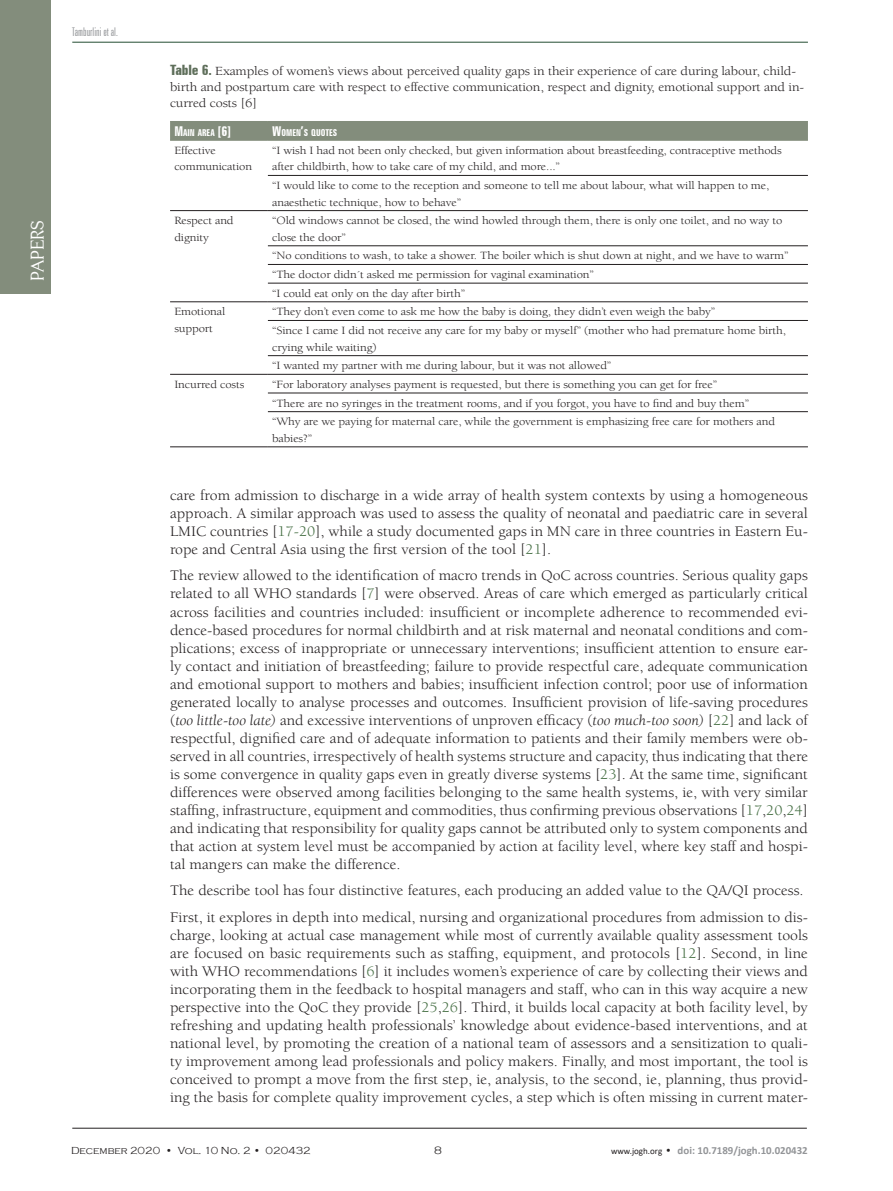
<style>
.page{position:relative;width:893px;height:1191px;background:#fff}
.page>*{position:absolute;margin:0;border:0;box-sizing:border-box;transform-origin:0 0}
.t1{font:18px "Centabel";color:#fff}
.tekst_osn{font:15px/18px "Berkeley Std";color:#231f20;text-align:justify;scale:1.05 1}
.potpisi_slike{font:12.9px/15.8px "Berkeley Std";letter-spacing:-.01em;color:#231f20;scale:1.11 1}
.t2{font:300 extra-condensed 12px "Zurich BT";color:#939598}
.txt_tab_1{font:11.4px/16.5px "Berkeley Std";letter-spacing:-.01em;color:#231f20;scale:1.11 1}
.t3{font:700 10.95px "Calibri";color:#939598}
.t4{font:300 10.95px "Copperplate Gothic";color:#231f20}
.t5{font:300 10.5px "Copperplate Gothic";color:#231f20}
.tablica_txt_head{font:700 extra-condensed 9.45px "Zurich BT";color:#fff}
.s1{font-family:"Zurich BT";font-weight:700;font-stretch:extra-condensed;font-size:14.25px;color:#5f6f5b}
.s2{font-size:13.5px}
.s3{color:#477045}
.s4{font-style:italic}
.s5{font-weight:400;font-size:9px;color:#231f20}
.s6{font-family:"Copperplate Gothic";font-weight:300;color:#231f20}
</style>
<div class="page">
<hr style="left:72px;top:1128px;width:735px;height:1px;background:#231f20">
<hr style="left:72px;top:42px;width:736px;height:1px;background:#244d32">
<div style="left:0;top:0;width:51px;height:293px;background:#838d7c"></div>
<div style="left:170px;top:122px;width:638px;height:18px;background:#838d7c"></div>
<hr style="left:268px;top:175px;width:540px;height:1px;background:#231f20">
<hr style="left:170px;top:210px;width:98px;height:1px;background:#231f20">
<hr style="left:268px;top:210px;width:540px;height:1px;background:#231f20">
<hr style="left:268px;top:245px;width:540px;height:1px;background:#231f20">
<hr style="left:268px;top:264px;width:540px;height:1px;background:#231f20">
<hr style="left:268px;top:283px;width:540px;height:1px;background:#231f20">
<hr style="left:170px;top:301px;width:98px;height:1px;background:#231f20">
<hr style="left:268px;top:301px;width:540px;height:1px;background:#231f20">
<hr style="left:268px;top:320px;width:540px;height:1px;background:#231f20">
<hr style="left:268px;top:355px;width:540px;height:1px;background:#231f20">
<hr style="left:170px;top:374px;width:98px;height:1px;background:#231f20">
<hr style="left:268px;top:374px;width:540px;height:1px;background:#231f20">
<hr style="left:268px;top:393px;width:540px;height:1px;background:#231f20">
<hr style="left:268px;top:411px;width:540px;height:1px;background:#231f20">
<hr style="left:170px;top:446px;width:98px;height:1px;background:#231f20">
<hr style="left:268px;top:446px;width:540px;height:1px;background:#231f20">
<hr style="left:170px;top:121px;width:98px;height:1px;background:#838d7c">
<hr style="left:268px;top:121px;width:540px;height:1px;background:#838d7c">
<hr style="left:170px;top:140px;width:98px;height:1px;background:#838d7c">
<hr style="left:268px;top:140px;width:540px;height:1px;background:#838d7c">
<p class="t1" style="left:27px;top:281px;width:63px;rotate:-90deg">PAPERS</p>
<p class="t2" style="left:72px;top:26px;width:47px">Tamburlini et al.</p>
<p class="potpisi_slike" style="left:170px;top:63px;width:573px"><span class="s1">Table 6.</span> Examples of women’s views about perceived quality gaps in their experience of care during labour, child&shy;birth and postpartum care with respect to effective communication, respect and dignity, emotional support and in&shy;curred costs [6]</p>
<p class="tablica_txt_head" style="left:174px;top:127px;width:58px"><span class="s2">M</span>AIN AREA <span class="s2">[6]</span></p>
<p class="tablica_txt_head" style="left:272px;top:127px;width:67px"><span class="s2">W</span>OMEN<span class="s2">’</span>S QUOTES</p>
<p class="txt_tab_1" style="left:174px;top:142px;width:72px">Effective communication</p>
<p class="txt_tab_1" style="left:272px;top:142px;width:461px">“I wish I had not been only checked, but given information about breastfeeding, contraceptive methods after childbirth, how to take care of my child, and more...”</p>
<p class="txt_tab_1" style="left:272px;top:177px;width:449px">“I would like to come to the reception and someone to tell me about labour, what will happen to me, anaesthetic technique, how to behave”</p>
<p class="txt_tab_1" style="left:174px;top:212px;width:55px">Respect and dignity</p>
<p class="txt_tab_1" style="left:272px;top:212px;width:461px">“Old windows cannot be closed, the wind howled through them, there is only one toilet, and no way to close the door”</p>
<p class="txt_tab_1" style="left:272px;top:248px;width:467px">“No conditions to wash, to take a shower. The boiler which is shut down at night, and we have to warm”</p>
<p class="txt_tab_1" style="left:272px;top:266px;width:291px">“The doctor didn´t asked me permission for vaginal examination”</p>
<p class="txt_tab_1" style="left:272px;top:285px;width:175px">“I could eat only on the day after birth”</p>
<p class="txt_tab_1" style="left:174px;top:304px;width:47px">Emotional support</p>
<p class="txt_tab_1" style="left:272px;top:304px;width:401px">“They don’t even come to ask me how the baby is doing, they didn’t even weigh the baby”</p>
<p class="txt_tab_1" style="left:272px;top:322px;width:464px">“Since I came I did not receive any care for my baby or myself” (mother who had premature home birth, crying while waiting)</p>
<p class="txt_tab_1" style="left:272px;top:357px;width:307px">“I wanted my partner with me during labour, but it was not allowed”</p>
<p class="txt_tab_1" style="left:174px;top:376px;width:65px">Incurred costs</p>
<p class="txt_tab_1" style="left:272px;top:376px;width:402px">“For laboratory analyses payment is requested, but there is something you can get for free”</p>
<p class="txt_tab_1" style="left:272px;top:395px;width:431px">“There are no syringes in the treatment rooms, and if you forgot, you have to find and buy them”</p>
<p class="txt_tab_1" style="left:272px;top:413px;width:455px">“Why are we paying for maternal care, while the government is emphasizing free care for mothers and babies?”</p>
<p class="tekst_osn" style="left:170px;top:486px;width:609px">care from admission to discharge in a wide array of health system contexts by using a homogeneous approach. A similar approach was used to assess the quality of neonatal and paediatric care in several LMIC countries [<span class="s3">17-20</span>], while a study documented gaps in MN care in three countries in Eastern Eu&shy;rope and Central Asia using the first version of the tool [<span class="s3">21</span>].</p>
<p class="tekst_osn" style="left:170px;top:567px;width:609px">The review allowed to the identification of macro trends in QoC across countries. Serious quality gaps related to all WHO standards [<span class="s3">7</span>] were observed. Areas of care which emerged as particularly critical across facilities and countries included: insufficient or incomplete adherence to recommended evi&shy;dence-based procedures for normal childbirth and at risk maternal and neonatal conditions and com&shy;plications; excess of inappropriate or unnecessary interventions; insufficient attention to ensure ear&shy;ly contact and initiation of breastfeeding; failure to provide respectful care, adequate communication and emotional support to mothers and babies; insufficient infection control; poor use of information generated locally to analyse processes and outcomes. Insufficient provision of life-saving procedures (<span class="s4">too little-too late)</span> and excessive interventions of unproven efficacy (<span class="s4">too much-too soon)</span> [<span class="s3">22</span>] and lack of respectful, dignified care and of adequate information to patients and their family members were ob&shy;served in all countries, irrespectively of health systems structure and capacity, thus indicating that there is some convergence in quality gaps even in greatly diverse systems [<span class="s3">23</span>]. At the same time, significant differences were observed among facilities belonging to the same health systems, ie, with very similar staffing, infrastructure, equipment and commodities, thus confirming previous observations [<span class="s3">17</span>,<span class="s3">20</span>,<span class="s3">24</span>] and indicating that responsibility for quality gaps cannot be attributed only to system components and that action at system level must be accompanied by action at facility level, where key staff and hospi&shy;tal mangers can make the difference.</p>
<p class="tekst_osn" style="left:170px;top:881px;width:605px">The describe tool has four distinctive features, each producing an added value to the QA/QI process.</p>
<p class="tekst_osn" style="left:170px;top:908px;width:609px">First, it explores in depth into medical, nursing and organizational procedures from admission to dis&shy;charge, looking at actual case management while most of currently available quality assessment tools are focused on basic requirements such as staffing, equipment, and protocols [<span class="s3">12</span>]. Second, in line with WHO recommendations [<span class="s3">6</span>] it includes women’s experience of care by collecting their views and incorporating them in the feedback to hospital managers and staff, who can in this way acquire a new perspective into the QoC they provide [<span class="s3">25</span>,<span class="s3">26</span>]. Third, it builds local capacity at both facility level, by refreshing and updating health professionals’ knowledge about evidence-based interventions, and at national level, by promoting the creation of a national team of assessors and a sensitization to quali&shy;ty improvement among lead professionals and policy makers. Finally, and most important, the tool is conceived to prompt a move from the first step, ie, analysis, to the second, ie, planning, thus provid&shy;ing the basis for complete quality improvement cycles, a step which is often missing in current mater-</p>
<p class="t5" style="left:71px;top:1144px;width:241px">December 2020 • Vol. 10 No. 2 • 020432</p>
<p class="t4" style="left:434px;top:1144px;width:9px">8</p>
<p class="t3" style="left:611px;top:1142px;width:198px"><span class="s5">www.jogh.org</span> <span class="s6">•</span> doi: 10.7189/jogh.10.020432</p>
</div>
